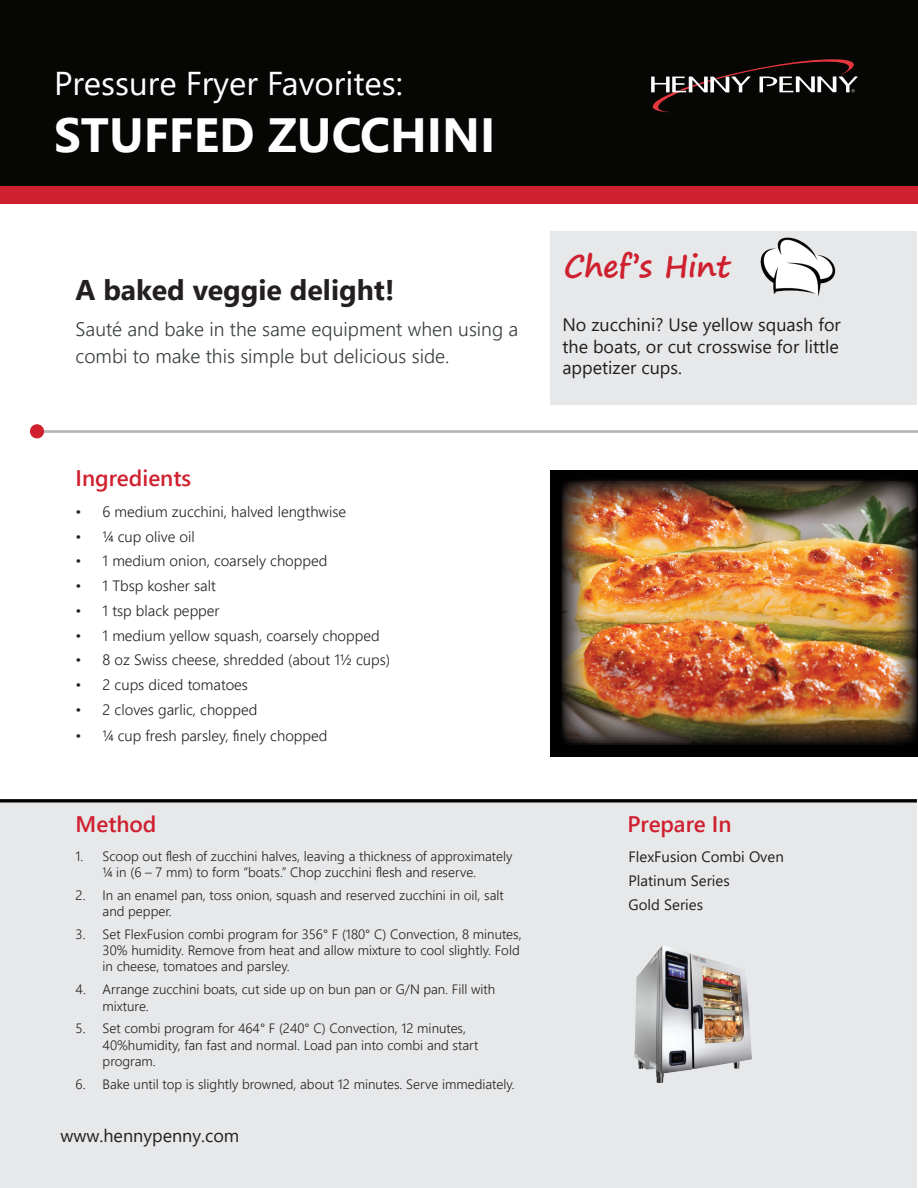
<style>
.page{position:relative;width:918px;height:1188px;background:#fff}
.page>*{position:absolute;margin:0;border:0;box-sizing:border-box;transform-origin:0 0}
.t1{font:700 48px "Segoe UI";color:#fff}
.t2{font:33px "Segoe UI";color:#fff}
.t3{font:700 30px "Segoe Print";color:#cf202f}
.t4{font:700 28.5px "Segoe UI";color:#231f20}
.t5{font:600 22.5px "Segoe UI";color:#cf202f}
.t6{font:300 19.5px/27px "Segoe UI";color:#373c3c}
.t7{font:18px/21.6px "Segoe UI";color:#231f20;text-align:justify}
.t8{font:300 15px "Segoe UI";color:#231f20}
.t9{font:15px/24px "Segoe UI";color:#231f20}
.t10{font:300 13.5px/16.2px "Segoe UI";color:#231f20}
</style>
<div class="page">
<div style="left:0;top:802px;width:917px;height:386px;background:#e6e8e9"></div>
<div style="left:0;top:0;width:918px;height:186px;background:#060604"></div>
<div style="left:0;top:186px;width:918px;height:18px;background:#cf202f"></div>
<svg style="left:651px;top:59px;width:207px;height:53px"></svg>
<hr style="left:37px;top:431px;width:881px;height:1px;background:#b9b7bc">
<div style="left:30px;top:424px;width:14px;height:14px;background:#d0202f;border-radius:50%"></div>
<div style="left:551px;top:231px;width:366px;height:174px;background:#e6e8e9"></div>
<img style="left:760px;top:237px;width:76px;height:60px">
<svg style="left:0;top:799px;width:917px;height:4px;background:#242424"></svg>
<div style="left:551px;top:470px;width:367px;height:286px;background:#010101"></div>
<img style="left:561px;top:480px;width:357px;height:265px">
<img style="left:634px;top:945px;width:118px;height:138px">
<h2 class="t2" style="left:54px;top:52px;width:350px">Pressure Fryer Favorites:</h2>
<h1 class="t1" style="left:54px;top:90px;width:443px">STUFFED ZUCCHINI</h1>
<h3 class="t4" style="left:76px;top:263px;width:320px">A baked veggie delight!</h3>
<h3 class="t6" style="left:76px;top:314px;width:444px">Sauté and bake in the same equipment when using a combi to make this simple but delicious side.</h3>
<h3 class="t5" style="left:76px;top:457px;width:117px">Ingredients</h3>
<p class="t8" style="left:76px;top:497px;width:272px">• 6 medium zucchini, halved lengthwise</p>
<p class="t8" style="left:76px;top:522px;width:121px">• ¼ cup olive oil</p>
<p class="t8" style="left:76px;top:547px;width:253px">• 1 medium onion, coarsely chopped</p>
<p class="t8" style="left:76px;top:572px;width:142px">• 1 Tbsp kosher salt</p>
<p class="t8" style="left:76px;top:596px;width:146px">• 1 tsp black pepper</p>
<p class="t8" style="left:76px;top:621px;width:306px">• 1 medium yellow squash, coarsely chopped</p>
<p class="t8" style="left:76px;top:646px;width:316px">• 8 oz Swiss cheese, shredded (about 1½ cups)</p>
<p class="t8" style="left:76px;top:671px;width:174px">• 2 cups diced tomatoes</p>
<p class="t8" style="left:76px;top:695px;width:183px">• 2 cloves garlic, chopped</p>
<p class="t8" style="left:76px;top:722px;width:253px">• ¼ cup fresh parsley, finely chopped</p>
<h3 class="t5" style="left:76px;top:803px;width:82px">Method</h3>
<p class="t10" style="left:103px;top:846px;width:411px;text-indent:-27px">1. Scoop out flesh of zucchini halves, leaving a thickness of approximately ¼ in (6 – 7 mm) to form “boats.” Chop zucchini flesh and reserve.</p>
<p class="t10" style="left:103px;top:886px;width:403px;text-indent:-27px">2. In an enamel pan, toss onion, squash and reserved zucchini in oil, salt and pepper.</p>
<p class="t10" style="left:103px;top:925px;width:421px;text-indent:-27px">3. Set FlexFusion combi program for 356° F (180° C) Convection, 8 minutes,<br>30% humidity. Remove from heat and allow mixture to cool slightly. Fold in cheese, tomatoes and parsley.</p>
<p class="t10" style="left:103px;top:980px;width:394px;text-indent:-27px">4. Arrange zucchini boats, cut side up on bun pan or G/N pan. Fill with mixture.</p>
<p class="t10" style="left:103px;top:1019px;width:377px;text-indent:-27px">5. Set combi program for 464° F (240° C) Convection, 12 minutes,<br>40%humidity, fan fast and normal. Load pan into combi and start program.</p>
<p class="t10" style="left:76px;top:1075px;width:441px">6. Bake until top is slightly browned, about 12 minutes. Serve immediately.</p>
<h3 class="t7" style="left:60px;top:1123px;width:180px">www.hennypenny.com</h3>
<h3 class="t3" style="left:564px;top:239px;width:168px">Chef’s Hint</h3>
<h3 class="t7" style="left:562px;top:312px;width:280px">No zucchini? Use yellow squash for the boats, or cut crosswise for little appetizer cups.</h3>
<h3 class="t5" style="left:627px;top:803px;width:106px">Prepare In</h3>
<p class="t9" style="left:629px;top:843px;width:157px">FlexFusion Combi Oven<br>Platinum Series<br>Gold Series</p>
</div>
